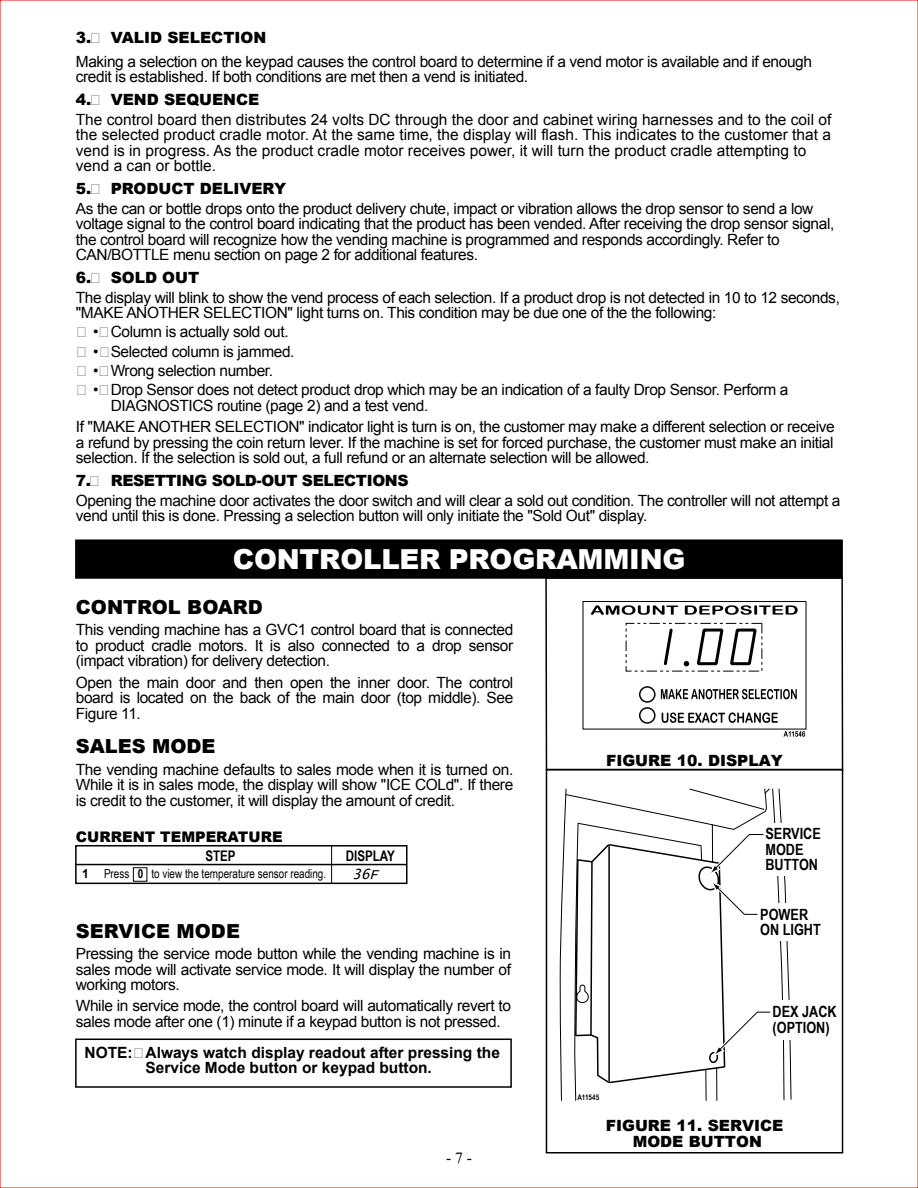
<style>
.page{position:relative;width:918px;height:1188px;background:#fff}
.page>*{position:absolute;margin:0;border:0;box-sizing:border-box;transform-origin:0 0}
.t1{font:900 27.6px "Arial";letter-spacing:-.01em;color:#fff}
.t2{font:900 19.35px "Arial";color:#000}
.t3{font:15.45px/15.5px "Arial";letter-spacing:-.025em;color:#000}
.t4{font:15.45px/15.5px "Arial";color:#000}
.t5{font:900 15.45px/15.5px "Arial";color:#000;text-align:center}
.t6{font:700 15.45px/15.5px "Arial";color:#000;text-align:center}
.t7{font:700 15.45px/15.5px "Arial Narrow";color:#000}
.t8{font:900 15.45px "Arial";letter-spacing:-.025em;color:#000}
.t9{font:15.45px "Times New Roman";color:#000}
.t10{font:900 14.55px "Arial";color:#000}
.t11{font:700 14.55px "Arial Narrow";color:#000}
.t12{font:italic 14.1px "Lucida Console";color:#000}
.t13{font:12.45px "Arial Narrow";color:#000}
.t14{font:700 12.45px "Arial";color:#000}
.t15{font:700 7.8px "Arial Narrow";color:#000}
.s1{font-weight:700}
</style>
<div class="page">
<div style="left:75px;top:539px;width:768px;height:40px;background:#000;border:2px solid #000"></div>
<div style="left:75px;top:1039px;width:437px;height:49px;border:2px solid #000"></div>
<svg style="left:560px;top:789px;width:231px;height:312px"></svg>
<div style="left:546px;top:769px;width:297px;height:384px;border:2px solid #000"></div>
<svg style="left:591px;top:605px;width:87px;height:10px"></svg>
<svg style="left:685px;top:605px;width:113px;height:10px"></svg>
<div style="left:639px;top:707px;width:17px;height:17px;border:2px solid #000;border-radius:50%"></div>
<div style="left:639px;top:686px;width:17px;height:17px;border:2px solid #000;border-radius:50%"></div>
<svg style="left:661px;top:689px;width:136px;height:10px"></svg>
<svg style="left:662px;top:713px;width:116px;height:10px"></svg>
<svg style="left:663px;top:628px;width:10px;height:38px"></svg>
<svg style="left:696px;top:628px;width:61px;height:38px"></svg>
<svg style="left:684px;top:661px;width:5px;height:5px"></svg>
<div style="left:583px;top:601px;width:223px;height:128px;border:1px solid #000"></div>
<svg style="left:783px;top:731px;width:22px;height:6px"></svg>
<div style="left:545px;top:577px;width:298px;height:193px;border:2px solid #000"></div>
<div style="left:75px;top:845px;width:333px;height:39px;border:2px solid #000"></div>
<hr style="left:76px;top:864px;width:331px;height:1px;background:#000">
<hr style="left:331px;top:846px;width:1px;height:37px;background:#000">
<div style="left:133px;top:868px;width:14px;height:13px;border:1px solid #000"></div>
<p class="t5" style="left:76px;top:30px;width:192px">3. VALID SELECTION</p>
<p class="t3" style="left:76px;top:54px;width:738px">Making a selection on the keypad causes the control board to determine if a vend motor is available and if enough credit is established. If both conditions are met then a vend is initiated.</p>
<p class="t5" style="left:76px;top:92px;width:185px">4. VEND SEQUENCE</p>
<p class="t4" style="left:76px;top:112px;width:757px">The control board then distributes 24 volts DC through the door and cabinet wiring harnesses and to the coil of the selected product cradle motor. At the same time, the display will flash. This indicates to the customer that a vend is in progress. As the product cradle motor receives power, it will turn the product cradle attempting to vend a can or bottle.</p>
<p class="t5" style="left:76px;top:181px;width:212px">5. PRODUCT DELIVERY</p>
<p class="t3" style="left:76px;top:201px;width:760px">As the can or bottle drops onto the product delivery chute, impact or vibration allows the drop sensor to send a low voltage signal to the control board indicating that the product has been vended. After receiving the drop sensor signal, the control board will recognize how the vending machine is programmed and responds accordingly. Refer to CAN/BOTTLE menu section on page 2 for additional features.</p>
<p class="t5" style="left:76px;top:270px;width:125px">6. SOLD OUT</p>
<p class="t3" style="left:76px;top:290px;width:766px">The display will blink to show the vend process of each selection. If a product drop is not detected in 10 to 12 seconds, "MAKE ANOTHER SELECTION" light turns on. This condition may be due one of the the following:</p>
<p class="t3" style="left:93px;top:324px;width:197px">• Column is actually sold out.</p>
<p class="t3" style="left:93px;top:344px;width:203px">• Selected column is jammed.</p>
<p class="t3" style="left:93px;top:363px;width:181px">• Wrong selection number.</p>
<p class="t3" style="left:111px;top:383px;width:679px;text-indent:-17px">• Drop Sensor does not detect product drop which may be an indication of a faulty Drop Sensor. Perform a<br>DIAGNOSTICS routine (page 2) and a test vend.</p>
<p class="t3" style="left:76px;top:419px;width:760px;text-align:justify">If "MAKE ANOTHER SELECTION" indicator light is turn is on, the customer may make a different selection or receive a refund by pressing the coin return lever. If the machine is set for forced purchase, the customer must make an initial selection. If the selection is sold out, a full refund or an alternate selection will be allowed.</p>
<p class="t8" style="left:76px;top:470px;width:334px">7. RESETTING SOLD-OUT SELECTIONS</p>
<p class="t3" style="left:76px;top:493px;width:766px">Opening the machine door activates the door switch and will clear a sold out condition. The controller will not attempt a vend until this is done. Pressing a selection button will only initiate the "Sold Out" display.</p>
<h1 class="t1" style="left:233px;top:539px;width:454px">CONTROLLER PROGRAMMING</h1>
<p class="t2" style="left:76px;top:593px;width:189px">CONTROL BOARD</p>
<p class="t3" style="left:76px;top:622px;width:439px;text-align:justify">This vending machine has a GVC1 control board that is connected to product cradle motors. It is also connected to a drop sensor (impact vibration) for delivery detection.</p>
<p class="t3" style="left:76px;top:675px;width:439px;text-align:justify">Open the main door and then open the inner door. The control board is located on the back of the main door (top middle). See Figure 11.</p>
<p class="t2" style="left:76px;top:732px;width:141px">SALES MODE</p>
<p class="t3" style="left:76px;top:762px;width:439px;text-align:justify">The vending machine defaults to sales mode when it is turned on.<br>While it is in sales mode, the display will show "ICE COLd". If there is credit to the customer, it will display the amount of credit.</p>
<p class="t10" style="left:76px;top:826px;width:208px">CURRENT TEMPERATURE</p>
<p class="t13" style="left:104px;top:865px;width:224px">Press <span class="s1">0</span> to view the temperature sensor reading.</p>
<p class="t11" style="left:205px;top:845px;width:32px">STEP</p>
<p class="t11" style="left:346px;top:845px;width:51px">DISPLAY</p>
<p class="t12" style="left:352px;top:868px;width:31px">36F</p>
<p class="t14" style="left:82px;top:865px;width:8px">1</p>
<p class="t2" style="left:76px;top:917px;width:166px">SERVICE MODE</p>
<p class="t3" style="left:76px;top:946px;width:437px;text-align:justify">Pressing the service mode button while the vending machine is in sales mode will activate service mode. It will display the number of working motors.</p>
<p class="t3" style="left:76px;top:998px;width:437px">While in service mode, the control board will automatically revert to sales mode after one (1) minute if a keypad button is not pressed.</p>
<p class="t6" style="left:85px;top:1045px;width:417px">NOTE: Always watch display readout after pressing the<br>Service Mode button or keypad button.</p>
<p class="t9" style="left:446px;top:1148px;width:27px">-7-</p>
<p class="t5" style="left:606px;top:752px;width:178px">FIGURE 10. DISPLAY</p>
<p class="t7" style="left:765px;top:825px;width:57px">SERVICE<br>MODE<br>BUTTON</p>
<p class="t7" style="left:760px;top:906px;width:62px">POWER<br>ON LIGHT</p>
<p class="t15" style="left:577px;top:1091px;width:23px">A11545</p>
<p class="t7" style="left:773px;top:1003px;width:66px">DEX JACK (OPTION)</p>
<p class="t5" style="left:606px;top:1118px;width:179px">FIGURE 11. SERVICE<br>MODE BUTTON</p>
</div>
